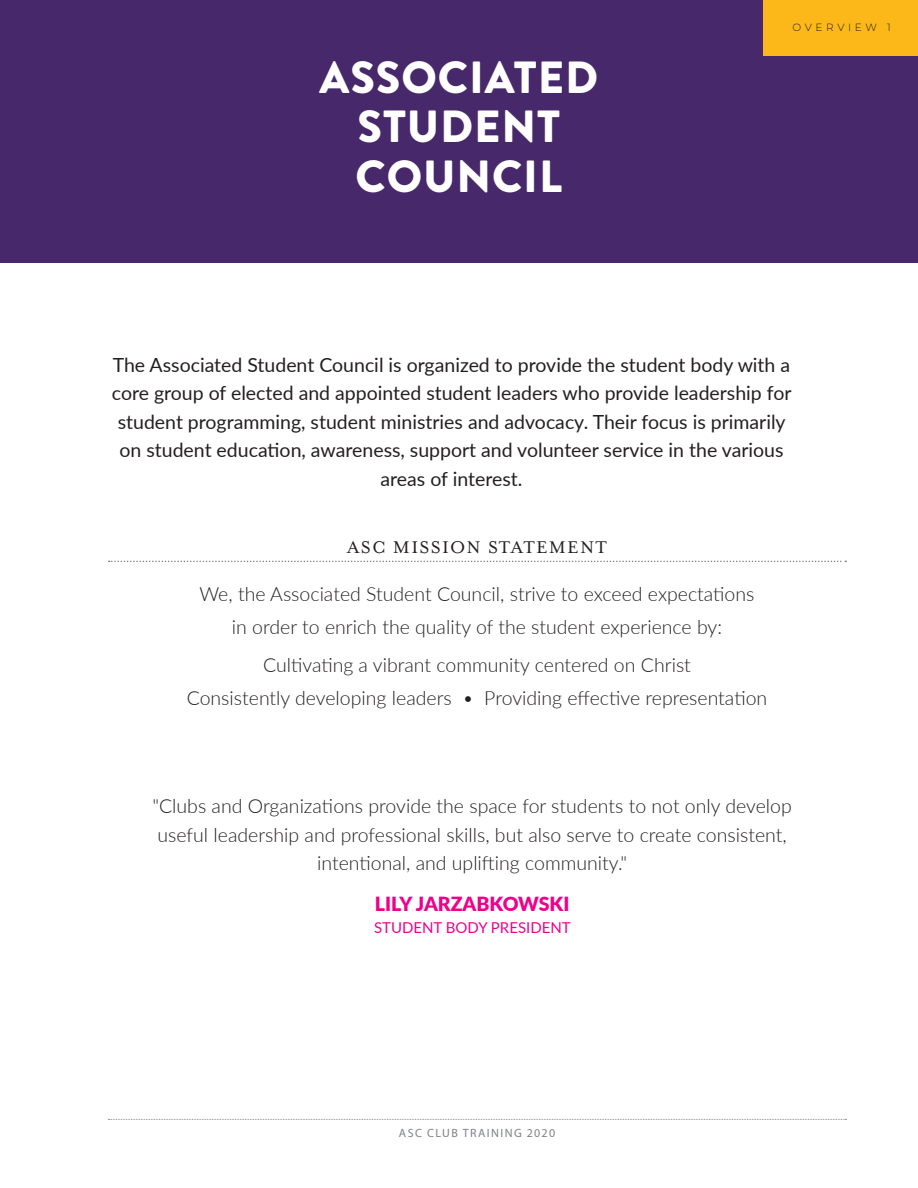
<style>
.page{position:relative;width:918px;height:1188px;background:#fff}
.page>*{position:absolute;margin:0;border:0;box-sizing:border-box;transform-origin:0 0}
.t1{font:900 45px/49.5px "Brandon Grotesque";letter-spacing:.02em;color:#fff;text-align:center}
.t2{font:300 19.5px/33px "Lato";color:#231f20;text-align:center}
.t3{font:19.5px/28.5px "Lato";color:#231f20;text-align:center}
.t4{font:19.5px "Mrs Eaves XL Serif OT";letter-spacing:.1em;color:#231f20}
.t5{font:900 19.5px "Lato";color:#ed028c}
.t6{font:15px "Lato";color:#ed028c}
.t7{font:12px "Myriad Pro";letter-spacing:.12em;color:#808285}
.t8{font:300 10.5px "Montserrat";letter-spacing:.34em;color:#231f20}
</style>
<div class="page">
<div style="left:0;top:0;width:918px;height:263px;background:#46286b"></div>
<div style="left:763px;top:0;width:155px;height:56px;background:#fcb818"></div>
<svg style="left:108px;top:1119px;width:739px;height:1px"></svg>
<svg style="left:109px;top:561px;width:737px;height:1px"></svg>
<h1 class="t1" style="left:320px;top:53px;width:280px">ASSOCIATED<br>STUDENT<br>COUNCIL</h1>
<p class="t8" style="left:793px;top:20px;width:100px">OVERVIEW 1</p>
<p class="t3" style="left:112px;top:349px;width:681px">The Associated Student Council is organized to provide the student body with a core group of elected and appointed student leaders who provide leadership for student programming, student ministries and advocacy. Their focus is primarily on student education, awareness, support and volunteer service in the various areas of interest.</p>
<p class="t4" style="left:347px;top:538px;width:261px">ASC MISSION STATEMENT</p>
<p class="t2" style="left:199px;top:577px;width:557px">We, the Associated Student Council, strive to exceed expectations in order to enrich the quality of the student experience by:</p>
<p class="t2" style="left:187px;top:647px;width:582px">Cultivating a vibrant community centered on Christ<br>Consistently developing leaders • Providing effective representation</p>
<p class="t2" style="left:152px;top:791px;width:641px;line-height:28.5px">"Clubs and Organizations provide the space for students to not only develop useful leadership and professional skills, but also serve to create consistent, intentional, and uplifting community."</p>
<p class="t5" style="left:375px;top:889px;width:196px">LILY JARZABKOWSKI</p>
<p class="t6" style="left:374px;top:917px;width:198px">STUDENT BODY PRESIDENT</p>
<p class="t7" style="left:399px;top:1126px;width:158px">ASC CLUB TRAINING 2020</p>
</div>
